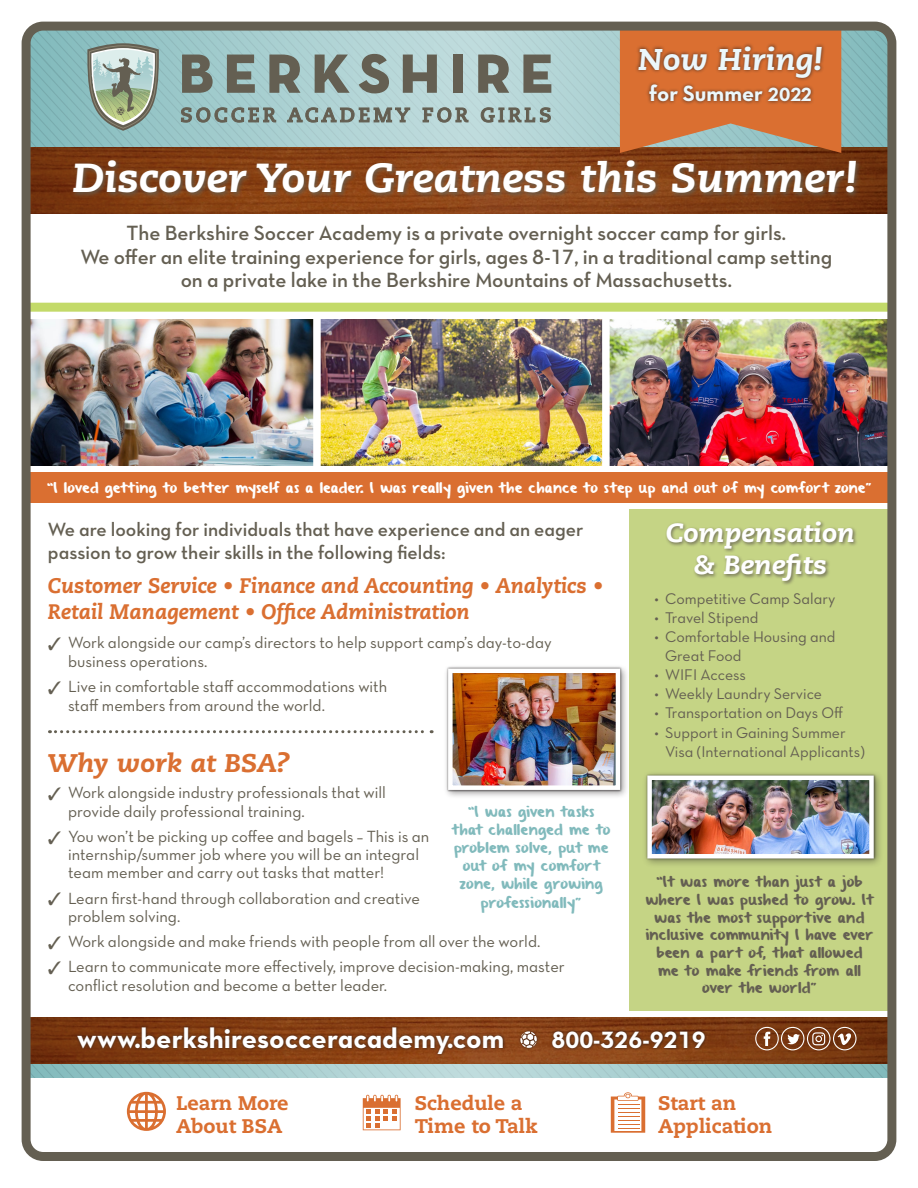
<style>
.page{position:relative;width:918px;height:1188px;background:#fff}
.page>*{position:absolute;margin:0;border:0;box-sizing:border-box;transform-origin:0 0}
.t1{font:italic 800 40.5px "Caecilia";color:#fff;scale:1.07 1}
.t2{font:italic 800 30px "Caecilia";color:#ecf7fb;scale:1.07 1}
.t3{font:28.5px "Neutra Text TF Bold Alt";color:#fff}
.t4{font:italic 800 26.25px/31.5px "Caecilia";color:#fff;text-align:center;scale:1.07 1}
.t5{font:italic 800 25.5px "Caecilia";color:#da6f31;scale:1.07 1}
.t6{font:24px "Neutra Text TF Bold Alt";color:#fff}
.t7{font:22.5px "Neutra Text TF Bold Alt";color:#ecf7fb}
.t8{font:21px/23.2px "Neutra Text TF Demi Alt";color:#645f52;text-align:center}
.t9{font:italic 800 21px/26.2px "Caecilia";color:#da6f31}
.t10{font:19.8px/22.5px "Caecilia Heavy Os F";color:#da6f31}
.t11{font:19.5px/23.2px "Neutra Text TF Demi Alt";color:#645f52}
.t12{font:16.5px/18.5px "Neutra Text TF Book Alt";color:#645f52}
.t13{font:15.75px/19px "Neutra Text TF Book Alt";color:#645f52}
.t14{font:12px/17.7px "From Where You Are";letter-spacing:.025em;color:#645f52;text-align:center}
.t15{font:12px/18.1px "From Where You Are";letter-spacing:.025em;color:#81babc;text-align:center}
.t16{font:11.7px "From Where You Are";letter-spacing:.035em;color:#fff}
.s1{font-size:19.5px}
</style>
<div class="page">
<img style="left:321px;top:320px;width:565px;height:146px">
<img style="left:32px;top:320px;width:281px;height:146px">
<div style="left:602px;top:316px;width:8px;height:156px;background:#fff"></div>
<img style="left:32px;top:176px;width:854px;height:37px">
<div style="left:27px;top:303px;width:862px;height:9px;background:#c3da69"></div>
<div style="left:630px;top:510px;width:263px;height:501px;background:#c5d485"></div>
<div style="left:29px;top:472px;width:864px;height:31px;background:#da6f31"></div>
<svg style="left:32px;top:21px;width:854px;height:155px;background:#9fa498"></svg>
<img style="left:32px;top:1017px;width:854px;height:14px">
<div style="left:71px;top:158px;width:791px;height:41px;background:#645f52;opacity:.85"></div>
<div style="left:22px;top:22px;width:874px;height:1139px;border:9px solid #645f52;border-radius:17px"></div>
<div style="left:642px;top:770px;width:242px;height:98px;background:#231f20;opacity:.45"></div>
<div style="left:645px;top:773px;width:231px;height:88px;background:#231f20;opacity:.65"></div>
<img style="left:652px;top:781px;width:217px;height:72px">
<div style="left:647px;top:776px;width:227px;height:82px;border:4px solid #fff"></div>
<svg style="left:49px;top:730px;width:383px;height:3px"></svg>
<div style="left:665px;top:520px;width:194px;height:66px;background:#645f52;opacity:.85"></div>
<div style="left:74px;top:1024px;width:633px;height:33px;background:#231f20;opacity:.75"></div>
<svg style="left:27px;top:1031px;width:864px;height:47px;background:#86684e"></svg>
<div style="left:635px;top:42px;width:191px;height:63px;background:#231f20;opacity:.75"></div>
<svg style="left:363px;top:1095px;width:38px;height:35px"></svg>
<svg style="left:611px;top:1092px;width:34px;height:41px"></svg>
<svg style="left:127px;top:1092px;width:39px;height:39px"></svg>
<div style="left:443px;top:664px;width:186px;height:134px;background:#231f20;opacity:.45"></div>
<div style="left:446px;top:667px;width:176px;height:125px;background:#231f20;opacity:.65"></div>
<img style="left:453px;top:674px;width:162px;height:111px">
<div style="left:448px;top:669px;width:172px;height:121px;border:4px solid #fff"></div>
<div style="left:755px;top:1027px;width:24px;height:23px;border:1px solid #fff;border-radius:50%"></div>
<div style="left:781px;top:1027px;width:23px;height:23px;border:1px solid #fff;border-radius:50%"></div>
<div style="left:807px;top:1027px;width:24px;height:23px;border:1px solid #fff;border-radius:50%"></div>
<div style="left:833px;top:1027px;width:24px;height:23px;border:1px solid #fff;border-radius:50%"></div>
<h2 class="t2" style="left:638px;top:41px;width:174px">Now Hiring!</h2>
<h3 class="t7" style="left:649px;top:79px;width:165px">for Summer <span class="s1">2022</span></h3>
<h1 class="t1" style="left:72px;top:154px;width:735px">Discover Your Greatness this Summer!</h1>
<p class="t8" style="left:80px;top:221px;width:753px">The Berkshire Soccer Academy is a private overnight soccer camp for girls.<br>We offer an elite training experience for girls, ages 8-17, in a traditional camp setting on a private lake in the Berkshire Mountains of Massachusetts.</p>
<p class="t16" style="left:47px;top:483px;width:826px">“I loved getting to better myself as a leader. I was really given the chance to step up and out of my comfort zone”</p>
<p class="t11" style="left:48px;top:517px;width:537px">We are looking for individuals that have experience and an eager passion to grow their skills in the following fields:</p>
<p class="t9" style="left:48px;top:573px;width:557px">Customer Service • Finance and Accounting • Analytics •<br>Retail Management • Office Administration</p>
<p class="t12" style="left:68px;top:633px;width:485px;text-indent:-20px">✓ Work alongside our camp’s directors to help support camp’s day-to-day business operations.</p>
<p class="t12" style="left:68px;top:677px;width:321px;text-indent:-20px">✓ Live in comfortable staff accommodations with staff members from around the world.</p>
<h3 class="t5" style="left:48px;top:748px;width:228px">Why work at BSA?</h3>
<p class="t12" style="left:68px;top:783px;width:319px;text-indent:-20px">✓ Work alongside industry professionals that will provide daily professional training.</p>
<p class="t12" style="left:68px;top:827px;width:363px;text-indent:-20px">✓ You won’t be picking up coffee and bagels – This is an internship/summer job where you will be an integral team member and carry out tasks that matter!</p>
<p class="t12" style="left:68px;top:888px;width:354px;text-indent:-20px">✓ Learn first-hand through collaboration and creative problem solving.</p>
<p class="t12" style="left:48px;top:932px;width:494px">✓ Work alongside and make friends with people from all over the world.</p>
<p class="t12" style="left:68px;top:957px;width:498px;text-indent:-20px">✓ Learn to communicate more effectively, improve decision-making, master conflict resolution and become a better leader.</p>
<p class="t15" style="left:452px;top:804px;width:160px">“I was given tasks that challenged me to problem solve, put me out of my comfort zone, while growing professionally”</p>
<h3 class="t4" style="left:666px;top:518px;width:178px">Compensation &amp; Benefits</h3>
<p class="t13" style="left:654px;top:589px;width:182px">• Competitive Camp Salary</p>
<p class="t13" style="left:654px;top:608px;width:106px">• Travel Stipend</p>
<p class="t13" style="left:665px;top:627px;width:172px;text-indent:-11px">• Comfortable Housing and<br>Great Food</p>
<p class="t13" style="left:654px;top:665px;width:93px">• WIFI Access</p>
<p class="t13" style="left:654px;top:684px;width:169px">• Weekly Laundry Service</p>
<p class="t13" style="left:654px;top:703px;width:190px">• Transportation on Days Off</p>
<p class="t13" style="left:665px;top:722px;width:202px;text-indent:-11px">• Support in Gaining Summer<br>Visa (International Applicants)</p>
<p class="t14" style="left:645px;top:874px;width:230px">“It was more than just a job where I was pushed to grow. It was the most supportive and inclusive community I have ever been a part of, that allowed me to make friends from all over the world”</p>
<h3 class="t3" style="left:77px;top:1020px;width:429px">www.berkshiresocceracademy.com</h3>
<h3 class="t6" style="left:551px;top:1025px;width:156px">800-326-9219</h3>
<p class="t10" style="left:176px;top:1092px;width:114px">Learn More<br>About BSA</p>
<p class="t10" style="left:415px;top:1092px;width:124px">Schedule a<br>Time to Talk</p>
<p class="t10" style="left:658px;top:1092px;width:116px">Start an<br>Application</p>
</div>
